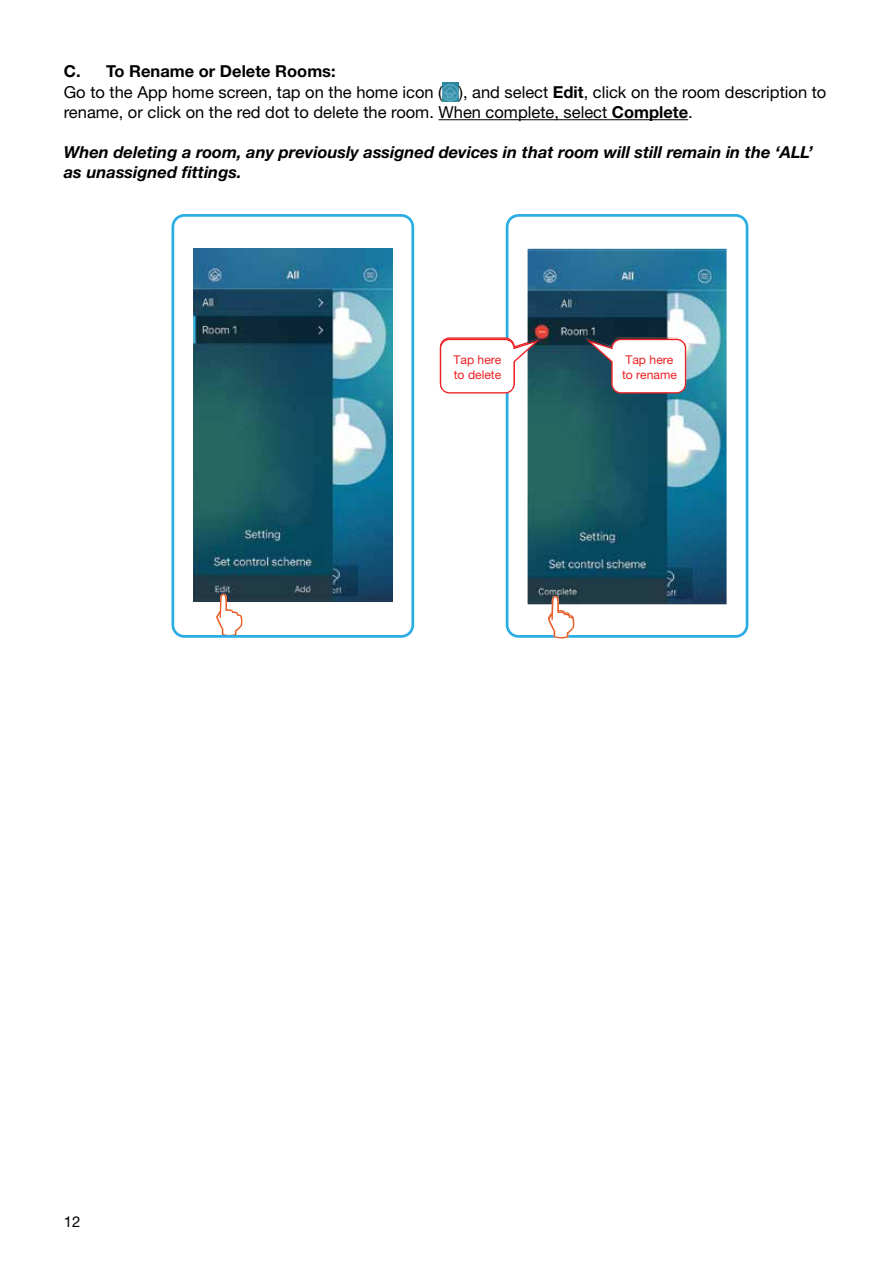
<style>
.page{position:relative;width:893px;height:1263px;background:#fff}
.page>*{position:absolute;margin:0;border:0;box-sizing:border-box;transform-origin:0 0}
.t1{font:16.5px/21.6px "Helvetica Neue";color:#000}
.t2{font:italic 700 16.5px/19.8px "Helvetica Neue";color:#000}
.t3{font:15px "Helvetica Neue";color:#000}
.t4{font:12.15px/14.5px "Helvetica Neue";color:#ed2124}
.s1{font-weight:700}
</style>
<div class="page">
<svg style="left:171px;top:214px;width:243px;height:424px"></svg>
<svg style="left:506px;top:214px;width:242px;height:424px"></svg>
<img style="left:528px;top:250px;width:199px;height:353px">
<svg style="left:440px;top:337px;width:100px;height:56px"></svg>
<svg style="left:586px;top:337px;width:100px;height:56px"></svg>
<svg style="left:548px;top:595px;width:26px;height:43px"></svg>
<hr style="left:439px;top:119px;width:249px;height:1px;background:#000">
<img style="left:443px;top:83px;width:16px;height:18px">
<p class="t1" style="left:64px;top:60px;width:764px"><span class="s1">C. To Rename or Delete Rooms:<br></span>Go to the App home screen, tap on the home icon ( ), and select <span class="s1">Edit</span>, click on the room description to</p>
<p class="t1" style="left:64px;top:101px;width:630px">rename, or click on the red dot to delete the room. When complete, select <span class="s1">Complete</span>.</p>
<p class="t2" style="left:64px;top:142px;width:750px">When deleting a room, any previously assigned devices in that room will still remain in the ‘ALL’ as unassigned fittings.</p>
<p class="t3" style="left:64px;top:1213px;width:18px">12</p>
<p class="t4" style="left:454px;top:351px;width:49px">Tap here to delete</p>
<p class="t4" style="left:622px;top:351px;width:56px">Tap here to rename</p>
</div>
